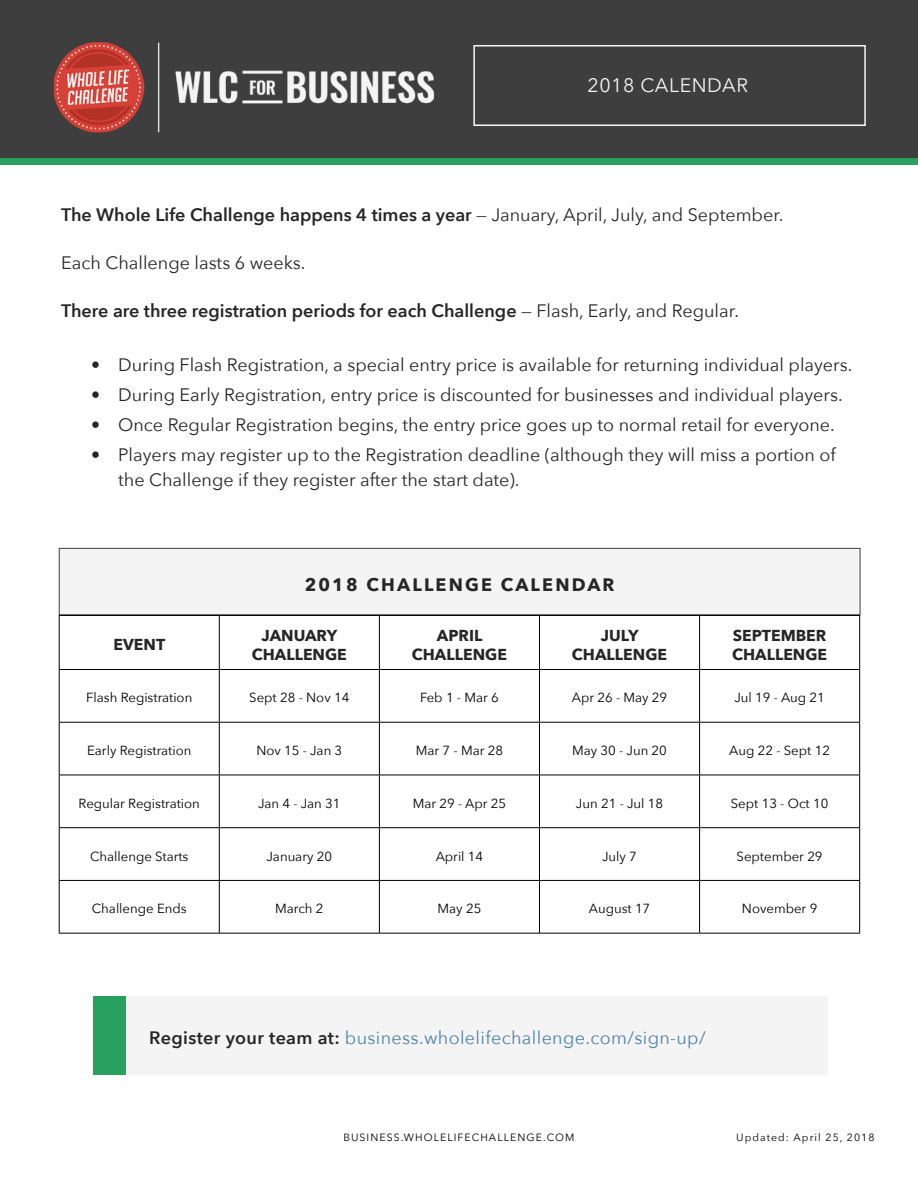
<style>
.page{position:relative;width:918px;height:1188px;background:#fff}
.page>*{position:absolute;margin:0;border:0;box-sizing:border-box;transform-origin:0 0}
.t1{font:19.5px "Avenir Next";letter-spacing:.03em;color:#f4f4f4}
.t2{font:18px/25.5px "Avenir Next";color:#262626}
.t3{font:600 18px "Avenir Next";color:#262626}
.t4{font:18px "Avenir Next";letter-spacing:.02em;color:#5084a9}
.t5{font:700 18px "Avenir Next";letter-spacing:.12em;color:#262626}
.t6{font:700 15.75px "Avenir Next";color:#262626}
.t7{font:13.2px "Avenir Next";color:#000}
.t8{font:10.5px "Avenir Next";letter-spacing:.1em;color:#000}
.s1{font-weight:400}
.s2{font-weight:600;color:#262626}
</style>
<div class="page">
<div style="left:0;top:0;width:918px;height:159px;background:#3e3e3e"></div>
<div style="left:473px;top:45px;width:393px;height:81px;border:2px solid #f4f4f4"></div>
<div style="left:92px;top:996px;width:735px;height:78px;background:#f4f4f4"></div>
<div style="left:93px;top:997px;width:33px;height:78px;background:#27a15d"></div>
<div style="left:1px;top:158px;width:917px;height:7px;background:#27a15d"></div>
<img style="left:53px;top:41px;width:382px;height:92px">
<div style="left:59px;top:548px;width:801px;height:67px;background:#f4f4f4;border:1px solid #3e3e3e"></div>
<hr style="left:59px;top:670px;width:1px;height:52px;background:#000">
<hr style="left:219px;top:670px;width:1px;height:52px;background:#000">
<hr style="left:379px;top:670px;width:1px;height:52px;background:#000">
<hr style="left:539px;top:670px;width:1px;height:52px;background:#000">
<hr style="left:699px;top:670px;width:1px;height:52px;background:#000">
<hr style="left:859px;top:670px;width:1px;height:52px;background:#000">
<hr style="left:59px;top:722px;width:160px;height:1px;background:#000">
<hr style="left:59px;top:723px;width:1px;height:52px;background:#000">
<hr style="left:219px;top:722px;width:160px;height:1px;background:#000">
<hr style="left:219px;top:723px;width:1px;height:52px;background:#000">
<hr style="left:379px;top:722px;width:160px;height:1px;background:#000">
<hr style="left:379px;top:723px;width:1px;height:52px;background:#000">
<hr style="left:539px;top:722px;width:161px;height:1px;background:#000">
<hr style="left:539px;top:723px;width:1px;height:52px;background:#000">
<hr style="left:700px;top:722px;width:160px;height:1px;background:#000">
<hr style="left:699px;top:723px;width:1px;height:52px;background:#000">
<hr style="left:859px;top:723px;width:1px;height:52px;background:#000">
<hr style="left:59px;top:775px;width:160px;height:1px;background:#000">
<hr style="left:59px;top:775px;width:1px;height:52px;background:#000">
<hr style="left:219px;top:775px;width:160px;height:1px;background:#000">
<hr style="left:219px;top:775px;width:1px;height:52px;background:#000">
<hr style="left:379px;top:775px;width:160px;height:1px;background:#000">
<hr style="left:379px;top:775px;width:1px;height:52px;background:#000">
<hr style="left:539px;top:775px;width:161px;height:1px;background:#000">
<hr style="left:539px;top:775px;width:1px;height:52px;background:#000">
<hr style="left:700px;top:775px;width:160px;height:1px;background:#000">
<hr style="left:699px;top:775px;width:1px;height:52px;background:#000">
<hr style="left:859px;top:775px;width:1px;height:52px;background:#000">
<hr style="left:59px;top:827px;width:160px;height:1px;background:#000">
<hr style="left:59px;top:828px;width:1px;height:52px;background:#000">
<hr style="left:219px;top:827px;width:160px;height:1px;background:#000">
<hr style="left:219px;top:828px;width:1px;height:52px;background:#000">
<hr style="left:379px;top:827px;width:160px;height:1px;background:#000">
<hr style="left:379px;top:828px;width:1px;height:52px;background:#000">
<hr style="left:539px;top:827px;width:161px;height:1px;background:#000">
<hr style="left:539px;top:828px;width:1px;height:52px;background:#000">
<hr style="left:700px;top:827px;width:160px;height:1px;background:#000">
<hr style="left:699px;top:828px;width:1px;height:52px;background:#000">
<hr style="left:859px;top:828px;width:1px;height:52px;background:#000">
<hr style="left:59px;top:880px;width:160px;height:1px;background:#000">
<hr style="left:59px;top:881px;width:1px;height:52px;background:#000">
<hr style="left:219px;top:880px;width:160px;height:1px;background:#000">
<hr style="left:219px;top:881px;width:1px;height:52px;background:#000">
<hr style="left:379px;top:880px;width:160px;height:1px;background:#000">
<hr style="left:379px;top:881px;width:1px;height:52px;background:#000">
<hr style="left:539px;top:880px;width:161px;height:1px;background:#000">
<hr style="left:539px;top:881px;width:1px;height:52px;background:#000">
<hr style="left:700px;top:880px;width:160px;height:1px;background:#000">
<hr style="left:699px;top:881px;width:1px;height:52px;background:#000">
<hr style="left:859px;top:881px;width:1px;height:52px;background:#000">
<hr style="left:59px;top:933px;width:160px;height:1px;background:#000">
<hr style="left:219px;top:933px;width:160px;height:1px;background:#000">
<hr style="left:379px;top:933px;width:160px;height:1px;background:#000">
<hr style="left:539px;top:933px;width:161px;height:1px;background:#000">
<hr style="left:700px;top:933px;width:160px;height:1px;background:#000">
<hr style="left:59px;top:615px;width:160px;height:1px;background:#000">
<hr style="left:59px;top:616px;width:1px;height:53px;background:#000">
<hr style="left:219px;top:615px;width:160px;height:1px;background:#000">
<hr style="left:219px;top:616px;width:1px;height:53px;background:#000">
<hr style="left:379px;top:615px;width:160px;height:1px;background:#000">
<hr style="left:379px;top:616px;width:1px;height:53px;background:#000">
<hr style="left:539px;top:615px;width:161px;height:1px;background:#000">
<hr style="left:539px;top:616px;width:1px;height:53px;background:#000">
<hr style="left:700px;top:615px;width:160px;height:1px;background:#000">
<hr style="left:699px;top:616px;width:1px;height:53px;background:#000">
<hr style="left:859px;top:616px;width:1px;height:53px;background:#000">
<hr style="left:59px;top:669px;width:160px;height:1px;background:#000">
<hr style="left:219px;top:669px;width:160px;height:1px;background:#000">
<hr style="left:379px;top:669px;width:160px;height:1px;background:#000">
<hr style="left:539px;top:669px;width:161px;height:1px;background:#000">
<hr style="left:700px;top:669px;width:160px;height:1px;background:#000">
<p class="t1" style="left:587px;top:68px;width:162px">2018 CALENDAR</p>
<p class="t3" style="left:61px;top:199px;width:724px">The Whole Life Challenge happens 4 times a year <span class="s1">— January, April, July, and September.</span></p>
<p class="t2" style="left:61px;top:249px;width:246px">Each Challenge lasts 6 weeks.</p>
<p class="t3" style="left:61px;top:295px;width:679px">There are three registration periods for each Challenge <span class="s1">— Flash, Early, and Regular.</span></p>
<p class="t2" style="left:91px;top:351px;width:763px">• During Flash Registration, a special entry price is available for returning individual players.</p>
<p class="t2" style="left:91px;top:381px;width:753px">• During Early Registration, entry price is discounted for businesses and individual players.</p>
<p class="t2" style="left:91px;top:411px;width:745px">• Once Regular Registration begins, the entry price goes up to normal retail for everyone.</p>
<p class="t2" style="left:118px;top:441px;width:719px;text-indent:-27px">• Players may register up to the Registration deadline (although they will miss a portion of the Challenge if they register after the start date).</p>
<p class="t6" style="left:114px;top:631px;width:53px">EVENT</p>
<p class="t5" style="left:305px;top:569px;width:311px">2018 CHALLENGE CALENDAR</p>
<p class="t6" style="left:262px;top:621px;width:78px">JANUARY</p>
<p class="t6" style="left:252px;top:641px;width:97px">CHALLENGE</p>
<p class="t6" style="left:437px;top:621px;width:47px">APRIL</p>
<p class="t6" style="left:412px;top:641px;width:97px">CHALLENGE</p>
<p class="t6" style="left:601px;top:621px;width:39px">JULY</p>
<p class="t6" style="left:572px;top:641px;width:97px">CHALLENGE</p>
<p class="t6" style="left:733px;top:621px;width:95px">SEPTEMBER</p>
<p class="t6" style="left:732px;top:641px;width:97px">CHALLENGE</p>
<p class="t7" style="left:86px;top:687px;width:108px">Flash Registration</p>
<p class="t7" style="left:249px;top:687px;width:102px">Sept 28 - Nov 14</p>
<p class="t7" style="left:420px;top:687px;width:80px">Feb 1 - Mar 6</p>
<p class="t7" style="left:572px;top:687px;width:97px">Apr 26 - May 29</p>
<p class="t7" style="left:734px;top:687px;width:92px">Jul 19 - Aug 21</p>
<p class="t7" style="left:87px;top:739px;width:106px">Early Registration</p>
<p class="t7" style="left:256px;top:739px;width:87px">Nov 15 - Jan 3</p>
<p class="t7" style="left:416px;top:739px;width:89px">Mar 7 - Mar 28</p>
<p class="t7" style="left:572px;top:739px;width:96px">May 30 - Jun 20</p>
<p class="t7" style="left:729px;top:739px;width:102px">Aug 22 - Sept 12</p>
<p class="t7" style="left:79px;top:792px;width:123px">Regular Registration</p>
<p class="t7" style="left:258px;top:792px;width:84px">Jan 4 - Jan 31</p>
<p class="t7" style="left:413px;top:792px;width:95px">Mar 29 - Apr 25</p>
<p class="t7" style="left:576px;top:792px;width:89px">Jun 21 - Jul 18</p>
<p class="t7" style="left:731px;top:792px;width:99px">Sept 13 - Oct 10</p>
<p class="t7" style="left:90px;top:845px;width:100px">Challenge Starts</p>
<p class="t7" style="left:267px;top:845px;width:67px">January 20</p>
<p class="t7" style="left:436px;top:845px;width:49px">April 14</p>
<p class="t7" style="left:602px;top:845px;width:36px">July 7</p>
<p class="t7" style="left:737px;top:845px;width:87px">September 29</p>
<p class="t7" style="left:92px;top:898px;width:96px">Challenge Ends</p>
<p class="t7" style="left:275px;top:898px;width:50px">March 2</p>
<p class="t7" style="left:438px;top:898px;width:45px">May 25</p>
<p class="t7" style="left:589px;top:898px;width:63px">August 17</p>
<p class="t7" style="left:742px;top:898px;width:77px">November 9</p>
<p class="t4" style="left:149px;top:1023px;width:558px"><span class="s2">Register your team at:</span> business.wholelifechallenge.com/sign-up/</p>
<p class="t8" style="left:343px;top:1128px;width:233px">BUSINESS.WHOLELIFECHALLENGE.COM</p>
<p class="t8" style="left:736px;top:1128px;width:140px">Updated: April 25, 2018</p>
</div>
